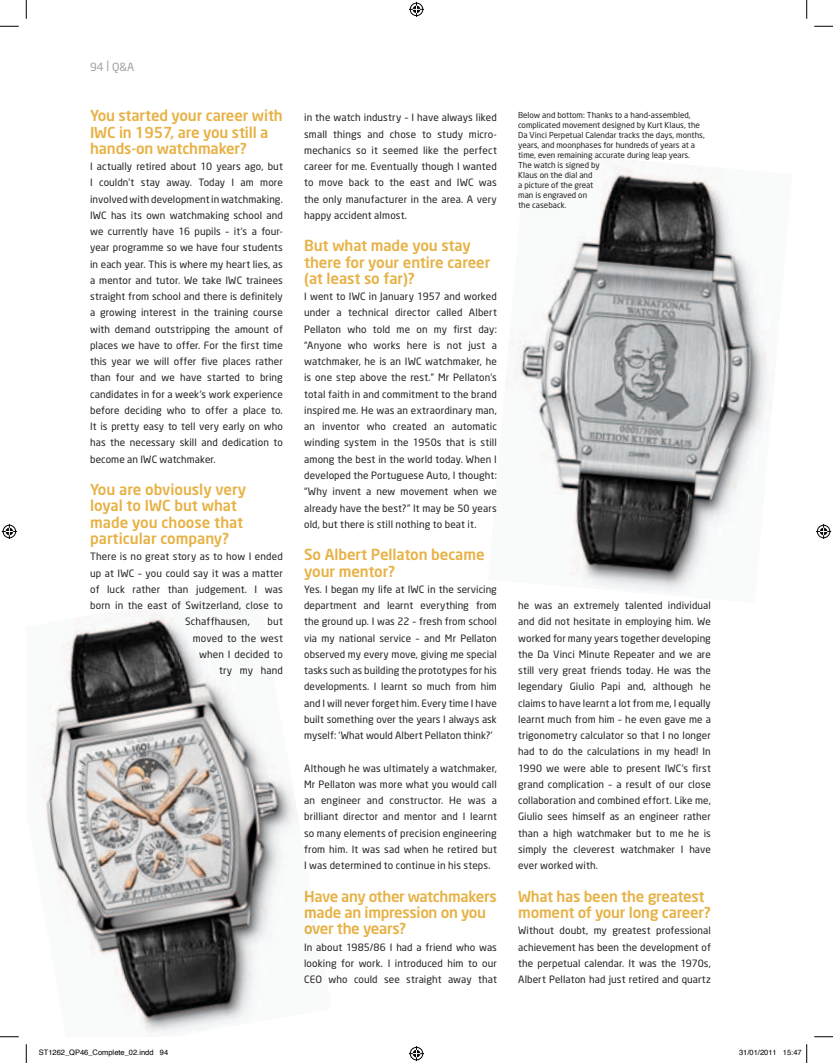
<style>
.page{position:relative;width:833px;height:1063px;background:#fff}
.page>*{position:absolute;margin:0;border:0;box-sizing:border-box;transform-origin:0 0}
.t1{font:500 15px/16.2px "Neo Sans";letter-spacing:-.01em;color:#e7b246}
.t2{font:11.25px "Neo Sans";color:#9fa1a4}
.t3{font:10px/16.2px "Neo Sans";letter-spacing:.01em;color:#231f20;text-align:justify}
.t4{font:8.12px/10px "Neo Sans";color:#231f20}
.t5{font:7.5px "Helvetica";color:#000}
</style>
<div class="page">
<img style="left:506px;top:160px;width:263px;height:433px">
<img style="left:39px;top:607px;width:259px;height:427px">
<svg style="left:0;top:25px;width:19px;height:2px"></svg>
<svg style="left:814px;top:25px;width:18px;height:2px"></svg>
<svg style="left:0;top:1036px;width:19px;height:1px"></svg>
<svg style="left:814px;top:1036px;width:18px;height:1px"></svg>
<svg style="left:25px;top:0;width:2px;height:19px"></svg>
<svg style="left:25px;top:1044px;width:2px;height:18px"></svg>
<svg style="left:806px;top:0;width:1px;height:19px"></svg>
<svg style="left:409px;top:2px;width:15px;height:15px"></svg>
<svg style="left:409px;top:1046px;width:15px;height:14px"></svg>
<svg style="left:2px;top:524px;width:15px;height:15px"></svg>
<svg style="left:816px;top:524px;width:14px;height:15px"></svg>
<svg style="left:806px;top:1044px;width:1px;height:18px"></svg>
<p class="t2" style="left:90px;top:59px;width:46px">94 | Q&amp;A</p>
<h1 class="t1" style="left:90px;top:107px;width:194px">You started your career with<br>IWC in 1957, are you still a hands-on watchmaker?</h1>
<p class="t3" style="left:90px;top:158px;width:194px">I actually retired about 10 years ago, but I couldn’t stay away. Today I am more involved with development in watchmaking.<br>IWC has its own watchmaking school and we currently have 16 pupils – it’s a four&shy;year programme so we have four students in each year. This is where my heart lies, as a mentor and tutor. We take IWC trainees straight from school and there is definitely a growing interest in the training course with demand outstripping the amount of places we have to offer. For the first time this year we will offer five places rather than four and we have started to bring candidates in for a week’s work experience before deciding who to offer a place to.<br>It is pretty easy to tell very early on who has the necessary skill and dedication to become an IWC watchmaker.</p>
<h1 class="t1" style="left:90px;top:481px;width:157px">You are obviously very loyal to IWC but what made you choose that particular company?</h1>
<p class="t3" style="left:90px;top:548px;width:194px">There is no great story as to how I ended</p>
<p class="t3" style="left:90px;top:564px;width:194px">up at IWC – you could say it was a matter</p>
<p class="t3" style="left:90px;top:580px;width:194px">of luck rather than judgement. I was</p>
<p class="t3" style="left:90px;top:597px;width:194px">born in the east of Switzerland, close to</p>
<p class="t3" style="left:185px;top:613px;width:66px">Schaffhausen,</p>
<p class="t3" style="left:193px;top:613px;width:92px;text-align:right">but<br>moved to the west when I decided to try my hand</p>
<p class="t3" style="left:304px;top:109px;width:194px">in the watch industry – I have always liked small things and chose to study micro&shy;mechanics so it seemed like the perfect career for me. Eventually though I wanted to move back to the east and IWC was the only manufacturer in the area. A very happy accident almost.</p>
<h1 class="t1" style="left:304px;top:237px;width:188px">But what made you stay there for your entire career (at least so far)?</h1>
<p class="t3" style="left:304px;top:288px;width:194px">I went to IWC in January 1957 and worked under a technical director called Albert Pellaton who told me on my first day: “Anyone who works here is not just a watchmaker, he is an IWC watchmaker, he is one step above the rest.” Mr Pellaton’s total faith in and commitment to the brand inspired me. He was an extraordinary man, an inventor who created an automatic winding system in the 1950s that is still among the best in the world today. When I developed the Portuguese Auto, I thought: “Why invent a new movement when we already have the best?” It may be 50 years old, but there is still nothing to beat it.</p>
<h1 class="t1" style="left:304px;top:546px;width:182px">So Albert Pellaton became your mentor?</h1>
<p class="t3" style="left:304px;top:580px;width:194px">Yes. I began my life at IWC in the servicing department and learnt everything from the ground up. I was 22 – fresh from school via my national service – and Mr Pellaton observed my every move, giving me special tasks such as building the prototypes for his developments. I learnt so much from him and I will never forget him. Every time I have built something over the years I always ask myself: ‘What would Albert Pellaton think?’</p>
<p class="t3" style="left:304px;top:759px;width:194px">Although he was ultimately a watchmaker, Mr Pellaton was more what you would call an engineer and constructor. He was a brilliant director and mentor and I learnt so many elements of precision engineering from him. It was sad when he retired but I was determined to continue in his steps.</p>
<h1 class="t1" style="left:304px;top:887px;width:194px">Have any other watchmakers made an impression on you over the years?</h1>
<p class="t3" style="left:304px;top:938px;width:194px">In about 1985/86 I had a friend who was looking for work. I introduced him to our CEO who could see straight away that</p>
<p class="t4" style="left:518px;top:110px;width:188px">Below and bottom: Thanks to a hand-assembled, complicated movement designed by Kurt Klaus, the Da Vinci Perpetual Calendar tracks the days, months, years, and moonphases for hundreds of years at a time, even remaining accurate during leap years.<br>The watch is signed by<br>Klaus on the dial and<br>a picture of the great<br>man is engraved on<br>the caseback.</p>
<p class="t3" style="left:518px;top:597px;width:194px">he was an extremely talented individual and did not hesitate in employing him. We worked for many years together developing the Da Vinci Minute Repeater and we are still very great friends today. He was the legendary Giulio Papi and, although he claims to have learnt a lot from me, I equally learnt much from him – he even gave me a trigonometry calculator so that I no longer had to do the calculations in my head! In 1990 we were able to present IWC’s first grand complication – a result of our close collaboration and combined effort. Like me, Giulio sees himself as an engineer rather than a high watchmaker but to me he is simply the cleverest watchmaker I have ever worked with.</p>
<h1 class="t1" style="left:518px;top:887px;width:194px">What has been the greatest moment of your long career?</h1>
<p class="t3" style="left:518px;top:922px;width:194px">Without doubt, my greatest professional achievement has been the development of the perpetual calendar. It was the 1970s, Albert Pellaton had just retired and quartz</p>
<p class="t5" style="left:39px;top:1046px;width:131px">ST1262_QP46_Complete_02.indd 94</p>
<p class="t5" style="left:738px;top:1046px;width:64px">31/01/2011 15:47</p>
</div>
